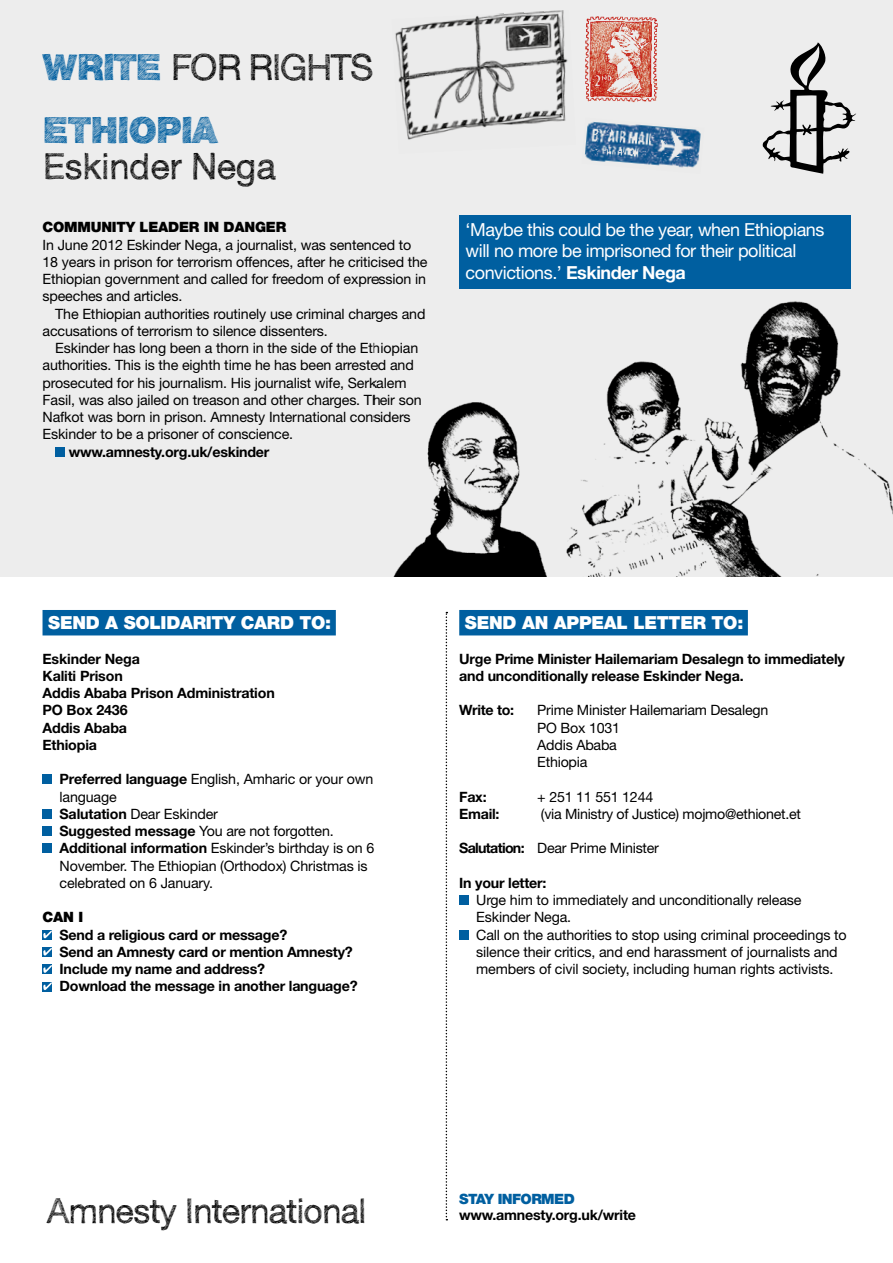
<style>
.page{position:relative;width:893px;height:1263px;background:#fff}
.page>*{position:absolute;margin:0;border:0;box-sizing:border-box;transform-origin:0 0}
.t1{font:36px "Sketchetik";letter-spacing:-.04em;color:#000}
.t2{font:36px "Sketchetik";letter-spacing:-.01em;color:#000}
.t3{font:900 36px "Sketchetik";letter-spacing:-.03em;color:#005fa0}
.t4{font:34.2px "Sketchetik";letter-spacing:-.025em;color:#000}
.t5{font:18px/21.6px "Helvetica Neue";letter-spacing:-.025em;color:#fff}
.t6{font:900 18px "Helvetica Neue";letter-spacing:-.015em;color:#fff}
.t7{font:14.25px/17.2px "Helvetica Neue";letter-spacing:-.01em;color:#000}
.t8{font:700 14.25px/17.2px "Helvetica Neue";letter-spacing:-.015em;color:#000}
.t9{font:900 14.25px "Helvetica Neue";letter-spacing:-.015em;color:#000}
.t10{font:900 14.25px "Helvetica Neue";letter-spacing:-.04em;color:#005fa0}
.s1{font-weight:900;color:#005fa0}
.s2{font-weight:700}
</style>
<div class="page">
<div style="left:0;top:0;width:893px;height:577px;background:#ededed"></div>
<div style="left:55px;top:447px;width:10px;height:10px;background:#005fa0"></div>
<div style="left:459px;top:610px;width:289px;height:25px;background:#005fa0"></div>
<div style="left:459px;top:895px;width:10px;height:10px;background:#005fa0"></div>
<div style="left:459px;top:930px;width:10px;height:10px;background:#005fa0"></div>
<svg style="left:762px;top:42px;width:94px;height:132px"></svg>
<svg style="left:446px;top:612px;width:1px;height:608px"></svg>
<div style="left:43px;top:610px;width:293px;height:25px;background:#005fa0"></div>
<div style="left:43px;top:774px;width:9px;height:10px;background:#005fa0"></div>
<div style="left:43px;top:809px;width:9px;height:10px;background:#005fa0"></div>
<div style="left:43px;top:826px;width:9px;height:10px;background:#005fa0"></div>
<div style="left:43px;top:843px;width:9px;height:10px;background:#005fa0"></div>
<svg style="left:43px;top:938px;width:9px;height:2px"></svg>
<svg style="left:43px;top:930px;width:9px;height:8px"></svg>
<div style="left:43px;top:947px;width:9px;height:10px;background:#005fa0"></div>
<svg style="left:43px;top:948px;width:9px;height:8px"></svg>
<div style="left:43px;top:964px;width:9px;height:10px;background:#005fa0"></div>
<svg style="left:43px;top:965px;width:9px;height:8px"></svg>
<svg style="left:43px;top:982px;width:9px;height:8px"></svg>
<img style="left:393px;top:273px;width:500px;height:304px">
<div style="left:459px;top:215px;width:391px;height:73px;background:#005fa0"></div>
<img style="left:395px;top:10px;width:173px;height:130px">
<img style="left:585px;top:16px;width:73px;height:87px">
<img style="left:584px;top:121px;width:117px;height:47px">
<h1 class="t1" style="left:43px;top:45px;width:332px"><span class="s1">WRITE</span> FOR RIGHTS</h1>
<h1 class="t3" style="left:43px;top:109px;width:177px">ETHIOPIA</h1>
<h1 class="t2" style="left:43px;top:144px;width:234px">Eskinder Nega</h1>
<p class="t9" style="left:43px;top:219px;width:245px">COMMUNITY LEADER IN DANGER</p>
<p class="t7" style="left:43px;top:236px;width:387px">In June 2012 Eskinder Nega, a journalist, was sentenced to 18 years in prison for terrorism offences, after he criticised the Ethiopian government and called for freedom of expression in speeches and articles.</p>
<p class="t7" style="left:43px;top:305px;width:384px;text-indent:13px">The Ethiopian authorities routinely use criminal charges and accusations of terrorism to silence dissenters.</p>
<p class="t7" style="left:43px;top:339px;width:381px;text-indent:13px">Eskinder has long been a thorn in the side of the Ethiopian authorities. This is the eighth time he has been arrested and prosecuted for his journalism. His journalist wife, Serkalem Fasil, was also jailed on treason and other charges. Their son Nafkot was born in prison. Amnesty International considers Eskinder to be a prisoner of conscience.</p>
<p class="t8" style="left:69px;top:443px;width:202px">www.amnesty.org.uk/eskinder</p>
<p class="t5" style="left:466px;top:218px;width:360px">‘Maybe this could be the year, when Ethiopians will no more be imprisoned for their political convictions.’ <span class="s2">Eskinder Nega</span></p>
<p class="t6" style="left:48px;top:612px;width:285px">SEND A SOLIDARITY CARD TO:</p>
<p class="t8" style="left:43px;top:650px;width:234px">Eskinder Nega<br>Kaliti Prison<br>Addis Ababa Prison Administration<br>PO Box 2436<br>Addis Ababa<br>Ethiopia</p>
<p class="t7" style="left:60px;top:770px;width:316px"><span class="s2">Preferred language</span> English, Amharic or your own language<br><span class="s2">Salutation</span> Dear Eskinder<br><span class="s2">Suggested message</span> You are not forgotten.<br><span class="s2">Additional information</span> Eskinder’s birthday is on 6<br>November. The Ethiopian (Orthodox) Christmas is celebrated on 6 January.</p>
<p class="t9" style="left:43px;top:909px;width:42px">CAN I</p>
<p class="t8" style="left:60px;top:926px;width:300px">Send a religious card or message?<br>Send an Amnesty card or mention Amnesty?<br>Include my name and address?<br>Download the message in another language?</p>
<p class="t6" style="left:465px;top:612px;width:280px">SEND AN APPEAL LETTER TO:</p>
<p class="t8" style="left:459px;top:650px;width:387px">Urge Prime Minister Hailemariam Desalegn to immediately and unconditionally release Eskinder Nega.</p>
<p class="t8" style="left:459px;top:701px;width:56px">Write to:</p>
<p class="t7" style="left:537px;top:701px;width:233px">Prime Minister Hailemariam Desalegn<br>PO Box 1031<br>Addis Ababa<br>Ethiopia</p>
<p class="t8" style="left:459px;top:788px;width:29px">Fax:</p>
<p class="t7" style="left:537px;top:788px;width:118px">+ 251 11 551 1244</p>
<p class="t8" style="left:459px;top:805px;width:42px">Email:</p>
<p class="t7" style="left:541px;top:805px;width:261px">(via Ministry of Justice) mojmo@ethionet.et</p>
<p class="t7" style="left:459px;top:839px;width:201px"><span class="s2">Salutation:</span> Dear Prime Minister</p>
<p class="t8" style="left:459px;top:874px;width:89px">In your letter:</p>
<p class="t7" style="left:476px;top:891px;width:372px">Urge him to immediately and unconditionally release Eskinder Nega.<br>Call on the authorities to stop using criminal proceedings to silence their critics, and end harassment of journalists and members of civil society, including human rights activists.</p>
<h2 class="t4" style="left:47px;top:1191px;width:321px">Amnesty International</h2>
<p class="t10" style="left:459px;top:1190px;width:117px">STAY INFORMED</p>
<p class="t8" style="left:459px;top:1206px;width:178px">www.amnesty.org.uk/write</p>
</div>
